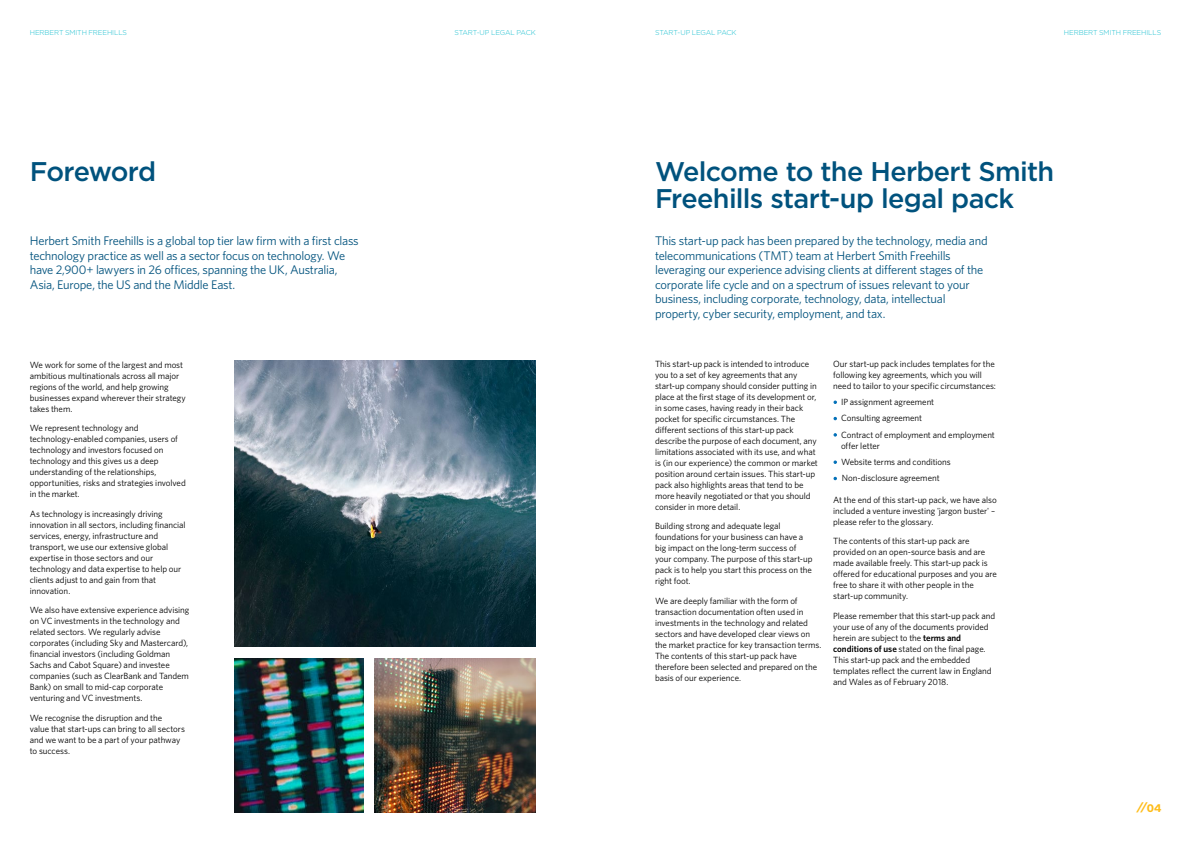
<style>
.page{position:relative;width:1191px;height:842px;background:#fff}
.page>*{position:absolute;margin:0;border:0;box-sizing:border-box;transform-origin:0 0}
.t1{font:500 27px/27px "Gotham";letter-spacing:-.025em;color:#00527d}
.t2{font:12.5px/14.5px "Whitney";letter-spacing:-.02em;color:#00527d}
.t3{font:700 11px "Gotham";color:#febc18;scale:1.1 1}
.t4{font:9px/11px "Whitney";letter-spacing:-.005em;color:#000}
.t5{font:300 7px "Gotham";letter-spacing:-.02em;color:#16becf}
.s1{font-family:"Gotham";font-weight:300;font-size:8.1px;color:#006fb8}
.s2{font-weight:600}
</style>
<div class="page">
<img style="left:234px;top:361px;width:302px;height:286px">
<img style="left:375px;top:658px;width:161px;height:154px">
<img style="left:234px;top:658px;width:129px;height:154px">
<p class="t5" style="left:30px;top:28px;width:99px">HERBERT SMITH FREEHILLS</p>
<p class="t5" style="left:454px;top:28px;width:83px">START-UP LEGAL PACK</p>
<p class="t5" style="left:655px;top:28px;width:83px">START-UP LEGAL PACK</p>
<p class="t5" style="left:1064px;top:28px;width:99px">HERBERT SMITH FREEHILLS</p>
<h1 class="t1" style="left:30px;top:158px;width:128px">Foreword</h1>
<h2 class="t2" style="left:30px;top:233px;width:330px">Herbert Smith Freehills is a global top tier law firm with a first class technology practice as well as a sector focus on technology. We have 2,900+ lawyers in 26 offices, spanning the UK, Australia, Asia, Europe, the US and the Middle East.</h2>
<p class="t4" style="left:30px;top:359px;width:158px">We work for some of the largest and most ambitious multinationals across all major regions of the world, and help growing businesses expand wherever their strategy takes them.</p>
<p class="t4" style="left:30px;top:422px;width:157px">We represent technology and technology-enabled companies, users of technology and investors focused on technology and this gives us a deep understanding of the relationships, opportunities, risks and strategies involved in the market.</p>
<p class="t4" style="left:30px;top:508px;width:157px">As technology is increasingly driving innovation in all sectors, including financial services, energy, infrastructure and transport, we use our extensive global expertise in those sectors and our technology and data expertise to help our clients adjust to and gain from that innovation.</p>
<p class="t4" style="left:30px;top:604px;width:161px">We also have extensive experience advising on VC investments in the technology and related sectors. We regularly advise corporates (including Sky and Mastercard), financial investors (including Goldman Sachs and Cabot Square) and investee companies (such as ClearBank and Tandem Bank) on small to mid-cap corporate venturing and VC investments.</p>
<p class="t4" style="left:30px;top:712px;width:157px">We recognise the disruption and the<br>value that start-ups can bring to all sectors and we want to be a part of your pathway to success.</p>
<h1 class="t1" style="left:655px;top:158px;width:401px">Welcome to the Herbert Smith<br>Freehills start-up legal pack</h1>
<p class="t2" style="left:655px;top:233px;width:334px">This start-up pack has been prepared by the technology, media and telecommunications (TMT) team at Herbert Smith Freehills leveraging our experience advising clients at different stages of the corporate life cycle and on a spectrum of issues relevant to your business, including corporate, technology, data, intellectual property, cyber security, employment, and tax.</p>
<p class="t4" style="left:655px;top:358px;width:164px">This start-up pack is intended to introduce you to a set of key agreements that any start-up company should consider putting in place at the first stage of its development or, in some cases, having ready in their back pocket for specific circumstances. The different sections of this start-up pack describe the purpose of each document, any limitations associated with its use, and what is (in our experience) the common or market position around certain issues. This start-up pack also highlights areas that tend to be more heavily negotiated or that you should consider in more detail.</p>
<p class="t4" style="left:655px;top:520px;width:159px">Building strong and adequate legal foundations for your business can have a big impact on the long-term success of your company. The purpose of this start-up pack is to help you start this process on the right foot.</p>
<p class="t4" style="left:655px;top:595px;width:168px">We are deeply familiar with the form of transaction documentation often used in investments in the technology and related sectors and have developed clear views on the market practice for key transaction terms.<br>The contents of this start-up pack have therefore been selected and prepared on the basis of our experience.</p>
<p class="t4" style="left:833px;top:358px;width:164px">Our start-up pack includes templates for the following key agreements, which you will need to tailor to your specific circumstances:</p>
<p class="t4" style="left:837px;top:396px;width:99px"><span class="s1">•</span> IP assignment agreement</p>
<p class="t4" style="left:837px;top:413px;width:87px"><span class="s1">•</span> Consulting agreement</p>
<p class="t4" style="left:841px;top:429px;width:155px;text-indent:-4px"><span class="s1">•</span> Contract of employment and employment offer letter</p>
<p class="t4" style="left:837px;top:456px;width:115px"><span class="s1">•</span> Website terms and conditions</p>
<p class="t4" style="left:837px;top:472px;width:104px"><span class="s1">•</span> Non-disclosure agreement</p>
<p class="t4" style="left:833px;top:494px;width:165px">At the end of this start-up pack, we have also included a venture investing 'jargon buster' – please refer to the glossary.</p>
<p class="t4" style="left:833px;top:536px;width:165px">The contents of this start-up pack are provided on an open-source basis and are made available freely. This start-up pack is offered for educational purposes and you are free to share it with other people in the start-up community.</p>
<p class="t4" style="left:833px;top:610px;width:164px">Please remember that this start-up pack and your use of any of the documents provided herein are subject to the <span class="s2">terms and conditions of use</span> stated on the final page.<br>This start-up pack and the embedded templates reflect the current law in England and Wales as of February 2018.</p>
<p class="t3" style="left:1136px;top:800px;width:24px">//04</p>
</div>
